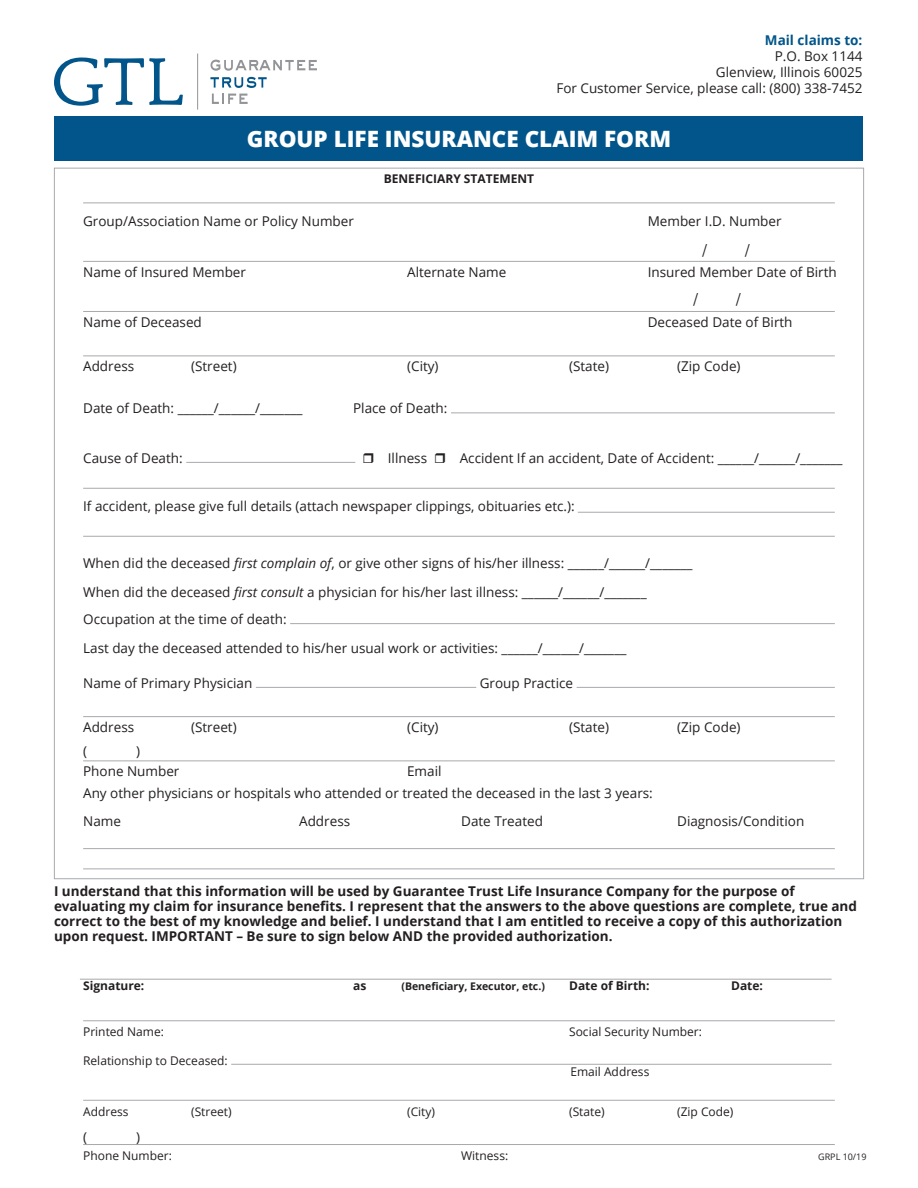
<style>
.page{position:relative;width:918px;height:1188px;background:#fff}
.page>*{position:absolute;margin:0;border:0;box-sizing:border-box;transform-origin:0 0}
.t1{font:800 22.5px "Open Sans";color:#fff}
.t2{font:18px "Minion Pro";color:#231f20}
.t3{font:13.5px/16.2px "Open Sans";color:#231f20}
.t4{font:700 13.5px/15px "Open Sans";color:#231f20}
.t5{font:700 13.5px "Open Sans";color:#01558a}
.t6{font:12px "Open Sans";color:#231f20}
.t7{font:700 12px "Open Sans";color:#231f20}
.t8{font:700 10.5px "Open Sans";color:#231f20}
.t9{font:9px "Open Sans";color:#231f20}
.s1{font-style:italic}
</style>
<div class="page">
<svg style="left:54px;top:58px;width:129px;height:48px"></svg>
<svg style="left:211px;top:60px;width:106px;height:11px"></svg>
<svg style="left:210px;top:77px;width:57px;height:11px"></svg>
<svg style="left:212px;top:94px;width:36px;height:10px"></svg>
<hr style="left:197px;top:54px;width:1px;height:56px;background:#929497">
<div style="left:55px;top:116px;width:808px;height:44px;background:#01558a"></div>
<hr style="left:83px;top:202px;width:752px;height:1px;background:#a8a9ad">
<hr style="left:83px;top:261px;width:752px;height:1px;background:#a8a9ad">
<hr style="left:83px;top:356px;width:752px;height:1px;background:#a8a9ad">
<hr style="left:451px;top:412px;width:384px;height:1px;background:#a8a9ad">
<hr style="left:186px;top:462px;width:169px;height:1px;background:#a8a9ad">
<hr style="left:290px;top:623px;width:545px;height:1px;background:#a8a9ad">
<hr style="left:256px;top:687px;width:220px;height:1px;background:#a8a9ad">
<hr style="left:577px;top:687px;width:258px;height:1px;background:#a8a9ad">
<hr style="left:83px;top:716px;width:752px;height:1px;background:#a8a9ad">
<hr style="left:83px;top:760px;width:752px;height:1px;background:#a8a9ad">
<hr style="left:83px;top:848px;width:752px;height:1px;background:#a8a9ad">
<hr style="left:83px;top:868px;width:752px;height:1px;background:#a8a9ad">
<hr style="left:83px;top:1020px;width:752px;height:1px;background:#a8a9ad">
<hr style="left:231px;top:1064px;width:601px;height:1px;background:#a8a9ad">
<hr style="left:83px;top:1100px;width:752px;height:1px;background:#a8a9ad">
<hr style="left:83px;top:1144px;width:752px;height:1px;background:#a8a9ad">
<hr style="left:83px;top:311px;width:752px;height:1px;background:#a8a9ad">
<hr style="left:578px;top:512px;width:257px;height:1px;background:#a8a9ad">
<hr style="left:83px;top:536px;width:752px;height:1px;background:#a8a9ad">
<hr style="left:83px;top:488px;width:752px;height:1px;background:#a8a9ad">
<hr style="left:80px;top:979px;width:752px;height:1px;background:#a8a9ad">
<p class="t5" style="left:765px;top:30px;width:99px">Mail claims to:</p>
<p class="t3" style="left:556px;top:48px;width:308px;text-align:right">P.O. Box 1144<br>Glenview, Illinois 60025<br>For Customer Service, please call: (800) 338-7452</p>
<h1 class="t1" style="left:247px;top:121px;width:426px">GROUP LIFE INSURANCE CLAIM FORM</h1>
<p class="t7" style="left:384px;top:170px;width:152px">BENEFICIARY STATEMENT</p>
<p class="t3" style="left:83px;top:212px;width:272px">Group/Association Name or Policy Number</p>
<p class="t3" style="left:648px;top:212px;width:135px">Member I.D. Number</p>
<p class="t3" style="left:83px;top:263px;width:164px">Name of Insured Member</p>
<p class="t3" style="left:407px;top:263px;width:101px">Alternate Name</p>
<p class="t3" style="left:648px;top:263px;width:190px">Insured Member Date of Birth</p>
<p class="t3" style="left:83px;top:314px;width:120px">Name of Deceased</p>
<p class="t3" style="left:648px;top:314px;width:146px">Deceased Date of Birth</p>
<p class="t3" style="left:83px;top:358px;width:53px">Address</p>
<p class="t3" style="left:191px;top:358px;width:47px">(Street)</p>
<p class="t3" style="left:407px;top:358px;width:33px">(City)</p>
<p class="t3" style="left:569px;top:358px;width:42px">(State)</p>
<p class="t3" style="left:677px;top:358px;width:65px">(Zip Code)</p>
<p class="t3" style="left:83px;top:400px;width:221px">Date of Death: ______/______/_______</p>
<p class="t3" style="left:353px;top:400px;width:96px">Place of Death:</p>
<p class="t3" style="left:83px;top:449px;width:101px">Cause of Death:</p>
<p class="t3" style="left:388px;top:449px;width:41px">Illness</p>
<p class="t3" style="left:460px;top:449px;width:384px">Accident If an accident, Date of Accident: ______/______/_______</p>
<p class="t3" style="left:83px;top:498px;width:493px">If accident, please give full details (attach newspaper clippings, obituaries etc.):</p>
<h2 class="t2" style="left:702px;top:238px;width:7px">/</h2>
<h2 class="t2" style="left:745px;top:238px;width:7px">/</h2>
<h2 class="t2" style="left:693px;top:288px;width:7px">/</h2>
<h2 class="t2" style="left:736px;top:288px;width:7px">/</h2>
<p class="t3" style="left:83px;top:549px;width:611px;line-height:28.5px">When did the deceased <span class="s1">first complain of</span>, or give other signs of his/her illness: ______/______/_______<br>When did the deceased <span class="s1">first consult</span> a physician for his/her last illness: ______/______/_______</p>
<p class="t3" style="left:83px;top:604px;width:545px;line-height:28.5px">Occupation at the time of death:<br>Last day the deceased attended to his/her usual work or activities: ______/______/_______</p>
<p class="t3" style="left:83px;top:674px;width:171px">Name of Primary Physician</p>
<p class="t3" style="left:480px;top:674px;width:95px">Group Practice</p>
<p class="t3" style="left:83px;top:719px;width:53px">Address</p>
<p class="t3" style="left:191px;top:719px;width:47px">(Street)</p>
<p class="t3" style="left:407px;top:719px;width:33px">(City)</p>
<p class="t3" style="left:569px;top:719px;width:42px">(State)</p>
<p class="t3" style="left:677px;top:719px;width:65px">(Zip Code)</p>
<p class="t3" style="left:83px;top:763px;width:98px">Phone Number</p>
<p class="t3" style="left:83px;top:742px;width:5px">(</p>
<p class="t3" style="left:136px;top:742px;width:5px">)</p>
<p class="t3" style="left:83px;top:760px;width:571px;line-height:21.8px;text-indent:324px">Email<br>Any other physicians or hospitals who attended or treated the deceased in the last 3 years:</p>
<p class="t3" style="left:83px;top:813px;width:39px">Name</p>
<p class="t3" style="left:299px;top:813px;width:53px">Address</p>
<p class="t3" style="left:461px;top:813px;width:83px">Date Treated</p>
<p class="t3" style="left:677px;top:813px;width:129px">Diagnosis/Condition</p>
<p class="t4" style="left:54px;top:883px;width:805px">I understand that this information will be used by Guarantee Trust Life Insurance Company for the purpose of evaluating my claim for insurance benefits. I represent that the answers to the above questions are complete, true and correct to the best of my knowledge and belief. I understand that I am entitled to receive a copy of this authorization upon request. IMPORTANT – Be sure to sign below AND the provided authorization.</p>
<p class="t7" style="left:83px;top:977px;width:63px">Signature:</p>
<p class="t7" style="left:353px;top:977px;width:15px">as</p>
<p class="t7" style="left:569px;top:977px;width:82px">Date of Birth:</p>
<p class="t7" style="left:731px;top:977px;width:33px">Date:</p>
<p class="t8" style="left:401px;top:978px;width:145px">(Beneficiary, Executor, etc.)</p>
<p class="t6" style="left:83px;top:1024px;width:82px">Printed Name:</p>
<p class="t6" style="left:569px;top:1024px;width:134px">Social Security Number:</p>
<p class="t6" style="left:83px;top:1052px;width:146px">Relationship to Deceased:</p>
<p class="t6" style="left:83px;top:1103px;width:47px">Address</p>
<p class="t6" style="left:191px;top:1103px;width:42px">(Street)</p>
<p class="t6" style="left:407px;top:1103px;width:29px">(City)</p>
<p class="t6" style="left:569px;top:1103px;width:37px">(State)</p>
<p class="t6" style="left:677px;top:1103px;width:58px">(Zip Code)</p>
<p class="t6" style="left:83px;top:1147px;width:90px">Phone Number:</p>
<p class="t6" style="left:461px;top:1147px;width:49px">Witness:</p>
<p class="t6" style="left:570px;top:1063px;width:81px">Email Address</p>
<p class="t3" style="left:83px;top:1128px;width:5px">(</p>
<p class="t3" style="left:136px;top:1128px;width:5px">)</p>
<p class="t9" style="left:818px;top:1151px;width:50px">GRPL 10/19</p>
</div>
